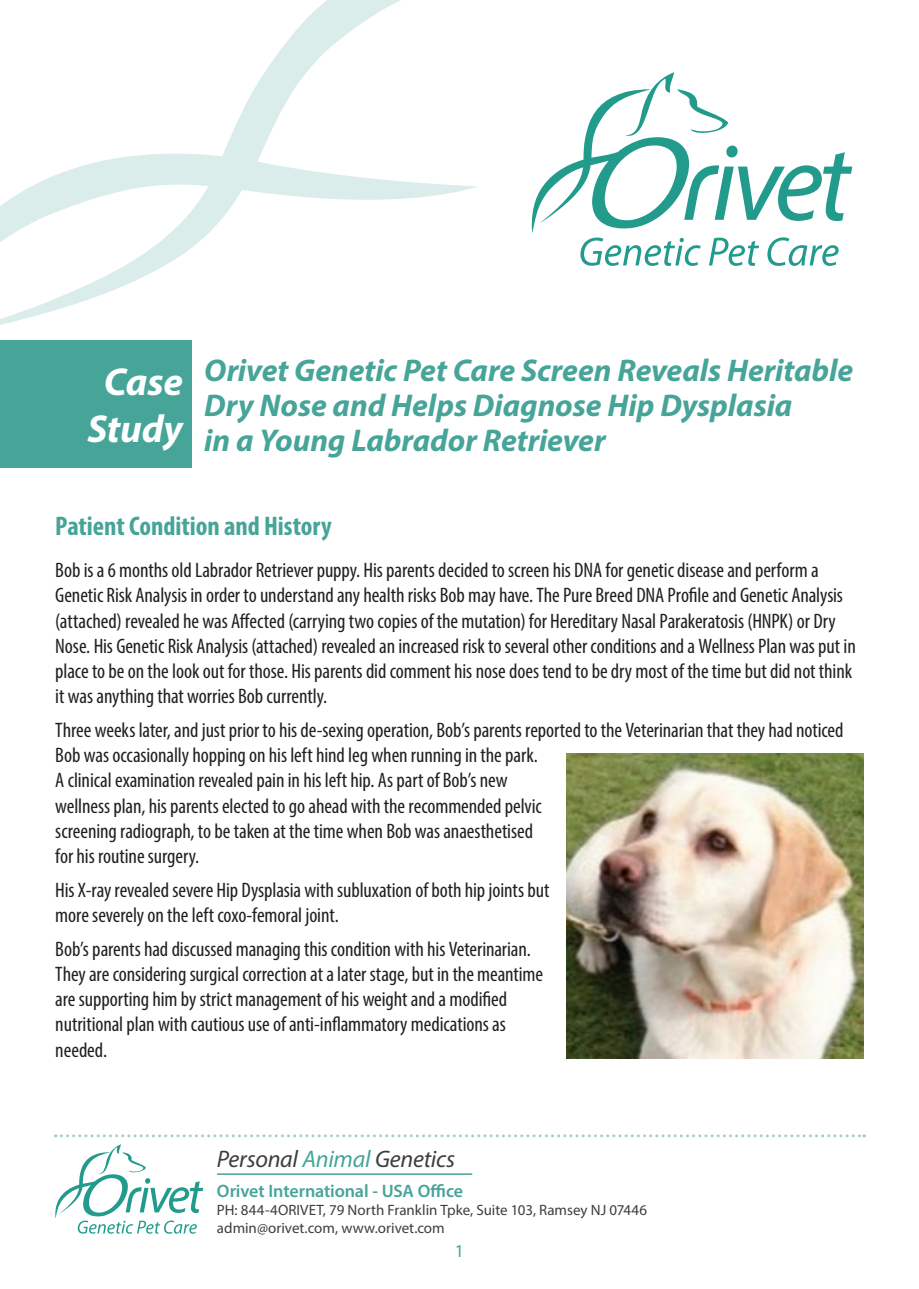
<style>
.page{position:relative;width:919px;height:1289px;background:#fff}
.page>*{position:absolute;margin:0;border:0;box-sizing:border-box;transform-origin:0 0}
.t1{font:italic 700 39px/46.8px "Myriad Pro";letter-spacing:-.005em;color:#fff;text-align:center}
.t2{font:italic 700 31.5px/34.7px "Myriad Pro";color:#46a498}
.t3{font:700 condensed 27px "Myriad Pro";color:#46a498}
.t4{font:italic 24px "Myriad Pro";letter-spacing:-.01em;color:#3e3e3f}
.t5{font:condensed 21px/25.2px "Myriad Pro";letter-spacing:-.005em;color:#231f20}
.t6{font:600 18px "Myriad Pro";letter-spacing:-.005em;color:#46a498}
.t7{font:18px "Myriad Pro";color:#46a498}
.t8{font:15px/18px "Myriad Pro";color:#3e3e3f}
.s1{color:#46a498}
</style>
<div class="page">
<svg style="left:55px;top:1144px;width:148px;height:89px"></svg>
<hr style="left:217px;top:1173px;width:255px;height:1px;background:#46a498">
<svg style="left:55px;top:1134px;width:809px;height:3px"></svg>
<div style="left:0;top:340px;width:191px;height:128px;background:#46a498"></div>
<svg style="left:0;top:0;width:532px;height:362px"></svg>
<svg style="left:532px;top:72px;width:320px;height:194px"></svg>
<img style="left:566px;top:753px;width:297px;height:305px">
<h1 class="t1" style="left:87px;top:357px;width:97px">Case<br>Study</h1>
<h2 class="t2" style="left:204px;top:352px;width:650px">Orivet Genetic Pet Care Screen Reveals Heritable<br>Dry Nose and Helps Diagnose Hip Dysplasia<br>in a Young Labrador Retriever</h2>
<p class="t3" style="left:55px;top:509px;width:278px">Patient Condition and History</p>
<p class="t5" style="left:55px;top:557px;width:802px">Bob is a 6 months old Labrador Retriever puppy. His parents decided to screen his DNA for genetic disease and perform a Genetic Risk Analysis in order to understand any health risks Bob may have. The Pure Breed DNA Profile and Genetic Analysis (attached) revealed he was Affected (carrying two copies of the mutation) for Hereditary Nasal Parakeratosis (HNPK) or Dry Nose. His Genetic Risk Analysis (attached) revealed an increased risk to several other conditions and a Wellness Plan was put in place to be on the look out for those. His parents did comment his nose does tend to be dry most of the time but did not think it was anything that worries Bob currently.</p>
<p class="t5" style="left:55px;top:717px;width:789px">Three weeks later, and just prior to his de-sexing operation, Bob’s parents reported to the Veterinarian that they had noticed Bob was occasionally hopping on his left hind leg when running in the park.<br>A clinical examination revealed pain in his left hip. As part of Bob’s new<br>wellness plan, his parents elected to go ahead with the recommended pelvic<br>screening radiograph, to be taken at the time when Bob was anaesthetised<br>for his routine surgery.</p>
<p class="t5" style="left:55px;top:877px;width:495px">His X-ray revealed severe Hip Dysplasia with subluxation of both hip joints but more severely on the left coxo-femoral joint.</p>
<p class="t5" style="left:55px;top:935px;width:489px">Bob’s parents had discussed managing this condition with his Veterinarian.<br>They are considering surgical correction at a later stage, but in the meantime are supporting him by strict management of his weight and a modified nutritional plan with cautious use of anti-inflammatory medications as needed.</p>
<p class="t4" style="left:217px;top:1143px;width:240px">Personal <span class="s1">Animal</span> Genetics</p>
<p class="t6" style="left:217px;top:1179px;width:247px">Orivet International - USA Office</p>
<p class="t8" style="left:217px;top:1200px;width:431px">PH: 844-4ORIVET, 79 North Franklin Tpke, Suite 103, Ramsey NJ 07446 admin@orivet.com, www.orivet.com</p>
<p class="t7" style="left:455px;top:1240px;width:11px">1</p>
</div>
